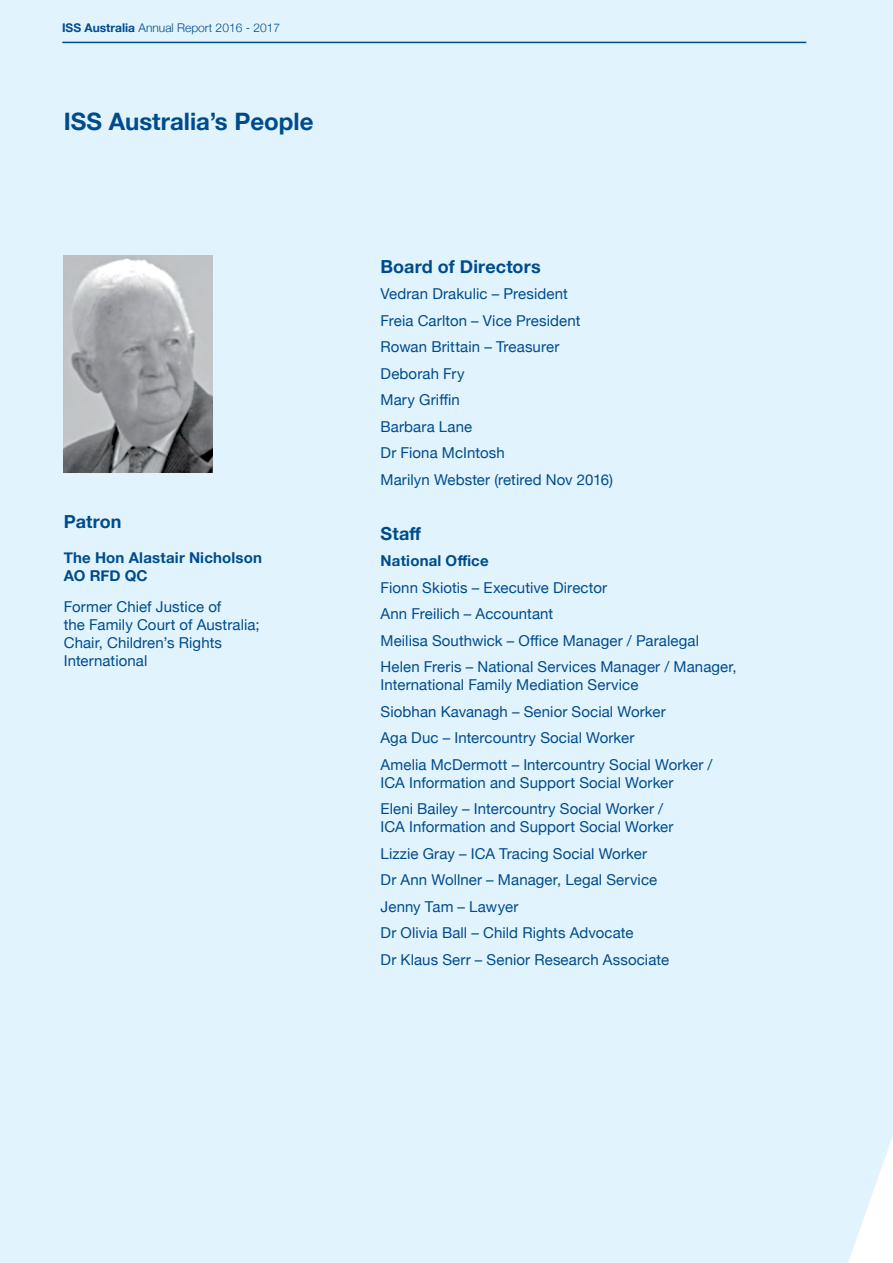
<style>
.page{position:relative;width:893px;height:1263px;background:#e1f4fd}
.page>*{position:absolute;margin:0;border:0;box-sizing:border-box;transform-origin:0 0}
.t1{font:700 24px "Helvetica Neue";color:#004b8d}
.t2{font:700 18px "Helvetica Neue";letter-spacing:.005em;color:#004b8d}
.t3{font:15px/26.5px "Helvetica Neue";letter-spacing:.005em;color:#004b8d}
.t4{font:700 15px/18px "Helvetica Neue";letter-spacing:.015em;color:#004b8d}
.t5{font:300 12px "Helvetica Neue";color:#004b8d}
.s1{font-weight:700}
</style>
<div class="page">
<img style="left:64px;top:255px;width:149px;height:217px">
<hr style="left:62px;top:42px;width:744px;height:1px;background:#004b8d">
<p class="t5" style="left:62px;top:18px;width:220px"><span class="s1">ISS Australia</span> Annual Report 2016 - 2017</p>
<h1 class="t1" style="left:64px;top:102px;width:251px">ISS Australia’s People</h1>
<p class="t2" style="left:64px;top:507px;width:59px">Patron</p>
<p class="t4" style="left:64px;top:549px;width:200px">The Hon Alastair Nicholson<br>AO RFD QC</p>
<p class="t3" style="left:64px;top:598px;width:197px;line-height:18px">Former Chief Justice of<br>the Family Court of Australia;<br>Chair, Children’s Rights<br>International</p>
<p class="t2" style="left:381px;top:252px;width:162px">Board of Directors</p>
<p class="t3" style="left:381px;top:281px;width:234px">Vedran Drakulic – President<br>Freia Carlton – Vice President<br>Rowan Brittain – Treasurer<br>Deborah Fry<br>Mary Griffin<br>Barbara Lane<br>Dr Fiona McIntosh<br>Marilyn Webster (retired Nov 2016)</p>
<p class="t2" style="left:381px;top:519px;width:42px">Staff</p>
<p class="t4" style="left:381px;top:552px;width:110px">National Office</p>
<p class="t3" style="left:381px;top:575px;width:358px">Fionn Skiotis – Executive Director<br>Ann Freilich – Accountant<br>Meilisa Southwick – Office Manager / Paralegal Helen Freris – National Services Manager / Manager,</p>
<p class="t3" style="left:381px;top:672px;width:333px">International Family Mediation Service<br>Siobhan Kavanagh – Senior Social Worker<br>Aga Duc – Intercountry Social Worker<br>Amelia McDermott – Intercountry Social Worker /</p>
<p class="t3" style="left:381px;top:770px;width:294px">ICA Information and Support Social Worker<br>Eleni Bailey – Intercountry Social Worker /</p>
<p class="t3" style="left:381px;top:815px;width:294px">ICA Information and Support Social Worker Lizzie Gray – ICA Tracing Social Worker<br>Dr Ann Wollner – Manager, Legal Service Jenny Tam – Lawyer<br>Dr Olivia Ball – Child Rights Advocate<br>Dr Klaus Serr – Senior Research Associate</p>
</div>
